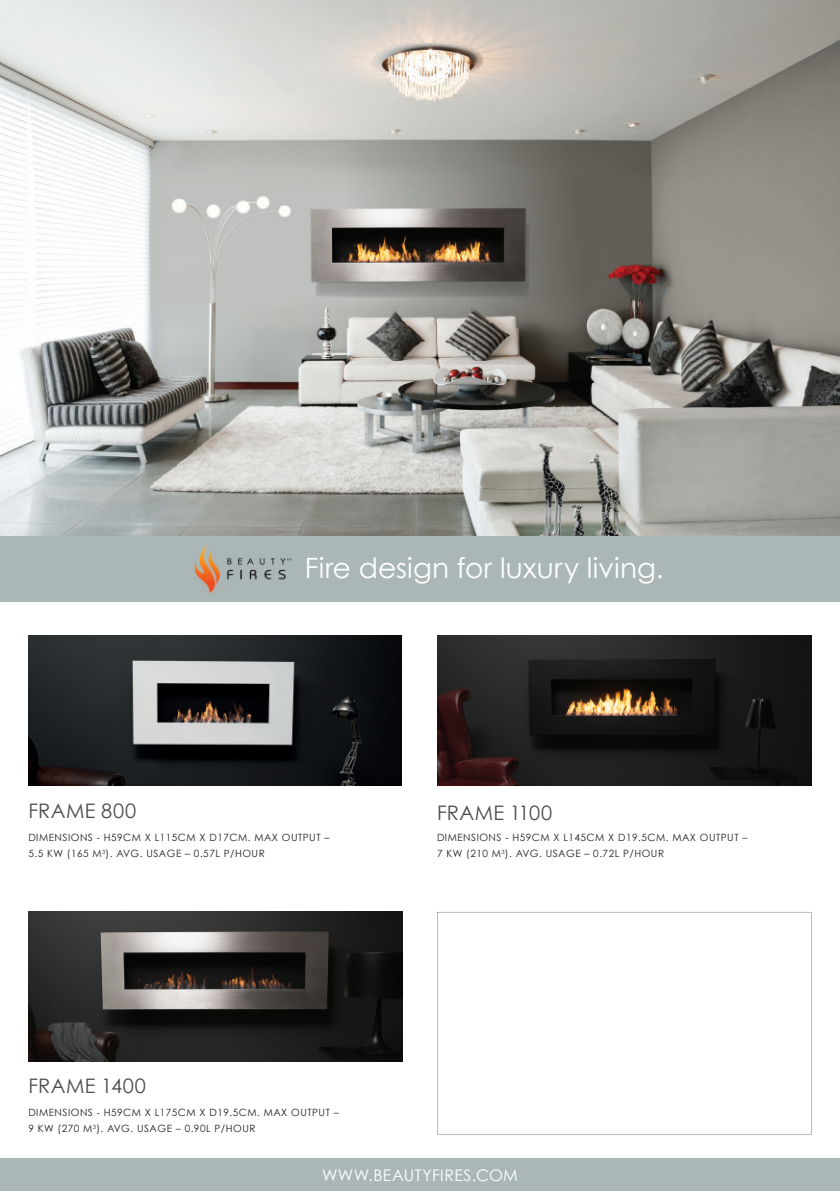
<style>
.page{position:relative;width:840px;height:1191px;background:#fff}
.page>*{position:absolute;margin:0;border:0;box-sizing:border-box;transform-origin:0 0}
.t1{font:28px "Century Gothic";letter-spacing:.005em;color:#fff}
.t2{font:20px "Century Gothic";letter-spacing:.025em;color:#4b4c4d}
.t3{font:16px "Century Gothic";letter-spacing:.025em;color:#fff}
.t4{font:10px/16px "Century Gothic";letter-spacing:.05em;color:#231f20}
</style>
<div class="page">
<div style="left:0;top:1158px;width:839px;height:33px;background:#abb7b7"></div>
<img style="left:28px;top:912px;width:375px;height:150px">
<img style="left:0;top:0;width:839px;height:536px">
<div style="left:0;top:536px;width:839px;height:65px;background:#abb7b7"></div>
<img style="left:437px;top:635px;width:374px;height:150px">
<svg style="left:437px;top:912px;width:374px;height:222px"></svg>
<img style="left:28px;top:635px;width:373px;height:150px">
<img style="left:194px;top:543px;width:98px;height:50px">
<h1 class="t1" style="left:304px;top:551px;width:360px">Fire design for luxury living.</h1>
<h2 class="t2" style="left:28px;top:798px;width:109px">FRAME 800</h2>
<p class="t4" style="left:28px;top:829px;width:302px">DIMENSIONS - H59CM X L115CM X D17CM. MAX OUTPUT –<br>5.5 KW (165 M<sup>3</sup>). AVG. USAGE – 0.57L P/HOUR</p>
<h2 class="t2" style="left:437px;top:801px;width:117px">FRAME 1100</h2>
<p class="t4" style="left:437px;top:829px;width:312px">DIMENSIONS - H59CM X L145CM X D19.5CM. MAX OUTPUT –<br>7 KW (210 M<sup>3</sup>). AVG. USAGE – 0.72L P/HOUR</p>
<h2 class="t2" style="left:28px;top:1073px;width:119px">FRAME 1400</h2>
<p class="t4" style="left:28px;top:1104px;width:312px">DIMENSIONS - H59CM X L175CM X D19.5CM. MAX OUTPUT –<br>9 KW (270 M<sup>3</sup>). AVG. USAGE – 0.90L P/HOUR</p>
<h3 class="t3" style="left:322px;top:1165px;width:197px">WWW.BEAUTYFIRES.COM</h3>
</div>
